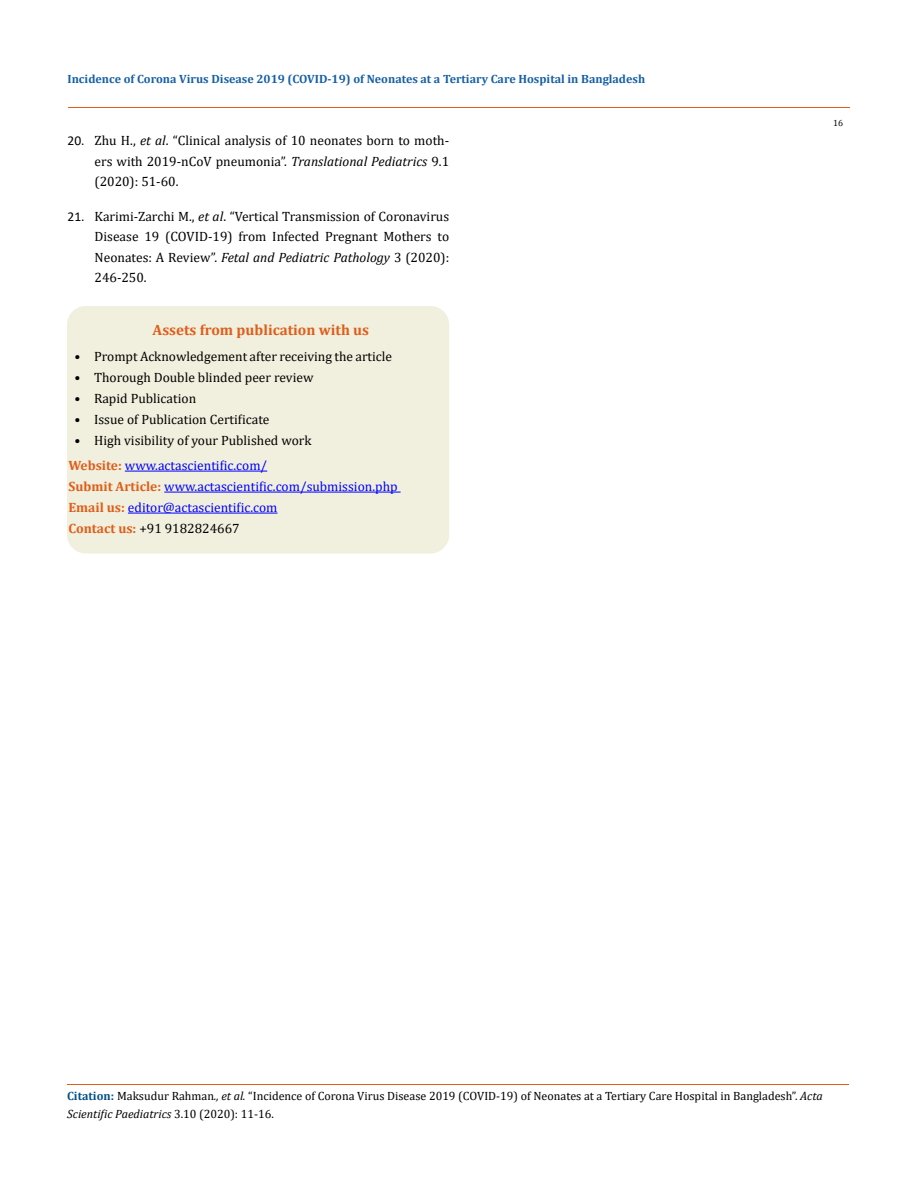
<style>
.page{position:relative;width:917px;height:1188px;background:#fff}
.page>*{position:absolute;margin:0;border:0;box-sizing:border-box;transform-origin:0 0}
.t1{font:700 15px "Cambria";color:#e05d1a}
.t2{font:13.5px/20.2px "Cambria";color:#000;text-align:justify}
.t3{font:13.5px/21px "Cambria";color:#00f}
.t4{font:12px/18px "Cambria";color:#000}
.t5{font:700 12px "Cambria";color:#1560a6}
.t6{font:9px "Cambria";color:#000}
.s1{font-family:"Calibri"}
.s2{font-style:italic}
.s3{font-weight:700;color:#e05d1a}
.s4{color:#000}
.s5{font-weight:700;color:#035089}
</style>
<div class="page">
<div style="left:68px;top:307px;width:380px;height:246px;background:#f1f0de;border-radius:18px"></div>
<div style="left:67px;top:306px;width:382px;height:248px;border:2px solid #f1f0de;border-radius:18px"></div>
<hr style="left:125px;top:471px;width:142px;height:1px;background:#00f">
<hr style="left:164px;top:492px;width:236px;height:1px;background:#00f">
<hr style="left:128px;top:513px;width:149px;height:1px;background:#00f">
<hr style="left:68px;top:108px;width:781px;height:1px;background:#e05d1a">
<hr style="left:67px;top:1085px;width:782px;height:1px;background:#e05d1a">
<p class="t5" style="left:68px;top:70px;width:579px">Incidence of Corona Virus Disease 2019 (COVID-19) of Neonates at a Tertiary Care Hospital in Bangladesh</p>
<p class="t2" style="left:94px;top:131px;width:356px;text-indent:-27px"><span class="s1">20.</span> Zhu H., <span class="s2">et al</span>. “Clinical analysis of 10 neonates born to moth&shy;ers with 2019-nCoV pneumonia”. <span class="s2">Translational Pediatrics</span> 9.1 (2020): 51-60.</p>
<p class="t2" style="left:94px;top:206px;width:356px;text-indent:-27px"><span class="s1">21.</span> Karimi-Zarchi M., <span class="s2">et al</span>. “Vertical Transmission of Coronavirus Disease 19 (COVID-19) from Infected Pregnant Mothers to Neonates: A Review”. <span class="s2">Fetal and Pediatric Pathology</span> 3 (2020):<br>246-250.</p>
<p class="t1" style="left:153px;top:319px;width:218px">Assets from publication with us</p>
<p class="t2" style="left:75px;top:346px;width:319px">• Prompt Acknowledgement after receiving the article</p>
<p class="t2" style="left:75px;top:367px;width:240px">• Thorough Double blinded peer review</p>
<p class="t2" style="left:75px;top:388px;width:123px">• Rapid Publication</p>
<p class="t2" style="left:75px;top:409px;width:196px">• Issue of Publication Certificate</p>
<p class="t2" style="left:75px;top:430px;width:238px">• High visibility of your Published work</p>
<p class="t3" style="left:68px;top:455px;width:330px"><span class="s3">Website:</span> www.actascientific.com/<br><span class="s3">Submit Article:</span> www.actascientific.com/submission.php <span class="s3">Email us:</span> editor@actascientific.com<br><span class="s3">Contact us:</span> <span class="s4">+91 9182824667</span></p>
<p class="t6" style="left:833px;top:118px;width:11px">16</p>
<p class="t4" style="left:67px;top:1087px;width:757px"><span class="s5">Citation:</span> Maksudur Rahman<span class="s2">., et al.</span> “Incidence of Corona Virus Disease 2019 (COVID-19) of Neonates at a Tertiary Care Hospital in Bangladesh”. <span class="s2">Acta<br>Scientific Paediatrics</span> 3.10 (2020): 11-16.</p>
</div>
